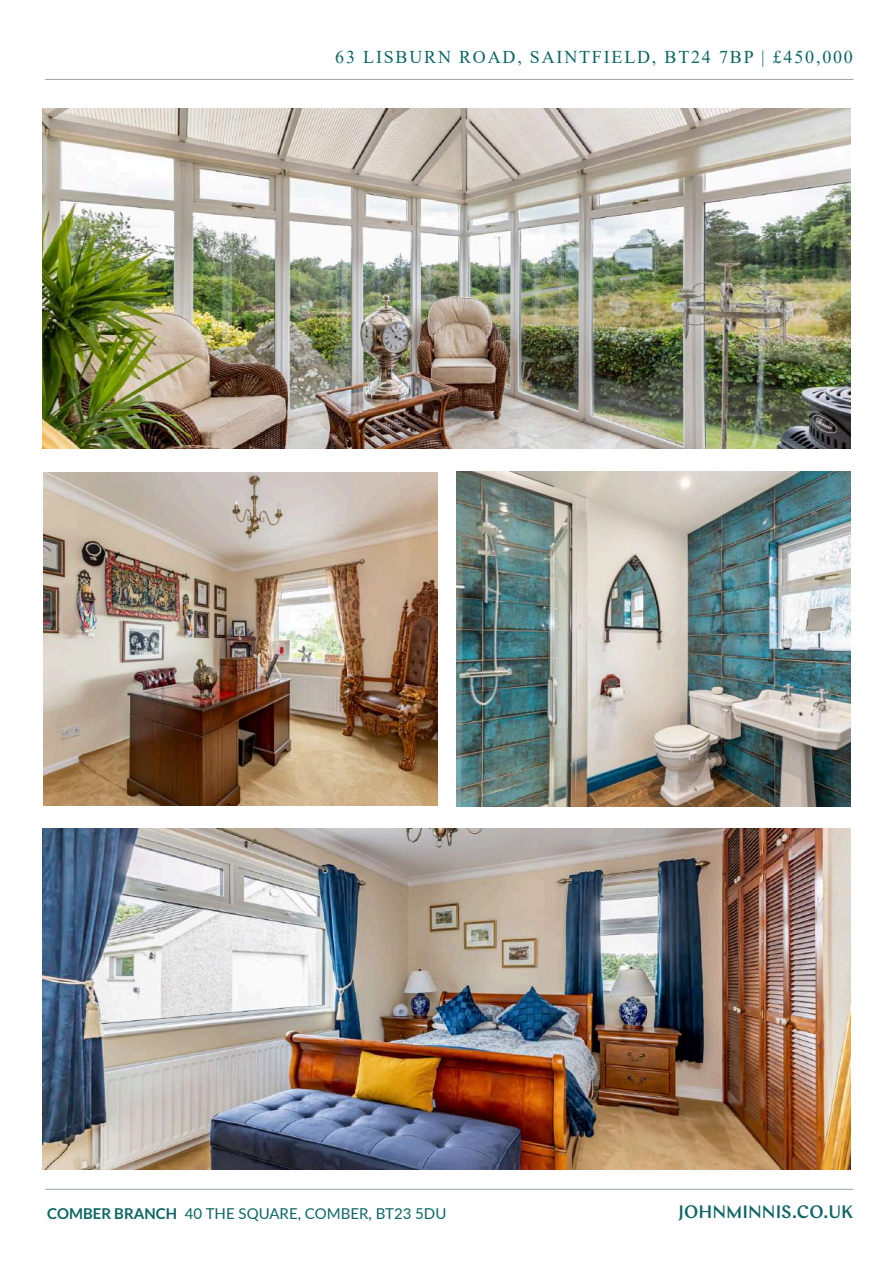
<style>
.page{position:relative;width:893px;height:1263px;background:#fff}
.page>*{position:absolute;margin:0;border:0;box-sizing:border-box;transform-origin:0 0}
.t1{font:18px "Times New Roman";letter-spacing:.1em;color:#0c6664}
.t2{font:500 18px "Chap";color:#0f6664}
.t3{font:15px "Lato";color:#0c6664}
.s1{font-weight:700}
</style>
<div class="page">
<img style="left:43px;top:472px;width:394px;height:334px">
<img style="left:43px;top:109px;width:807px;height:340px">
<hr style="left:45px;top:1189px;width:808px;height:1px;background:#9da2a3">
<hr style="left:45px;top:79px;width:808px;height:1px;background:#9da2a3">
<img style="left:457px;top:472px;width:393px;height:334px">
<img style="left:43px;top:829px;width:807px;height:340px">
<p class="t1" style="left:335px;top:50px;width:519px">63 LISBURN ROAD, SAINTFIELD, BT24 7BP | £450,000</p>
<p class="t3" style="left:47px;top:1207px;width:401px"><span class="s1">COMBER BRANCH</span> 40 THE SQUARE, COMBER, BT23 5DU</p>
<p class="t2" style="left:679px;top:1200px;width:176px">JOHNMINNIS.CO.UK</p>
</div>
